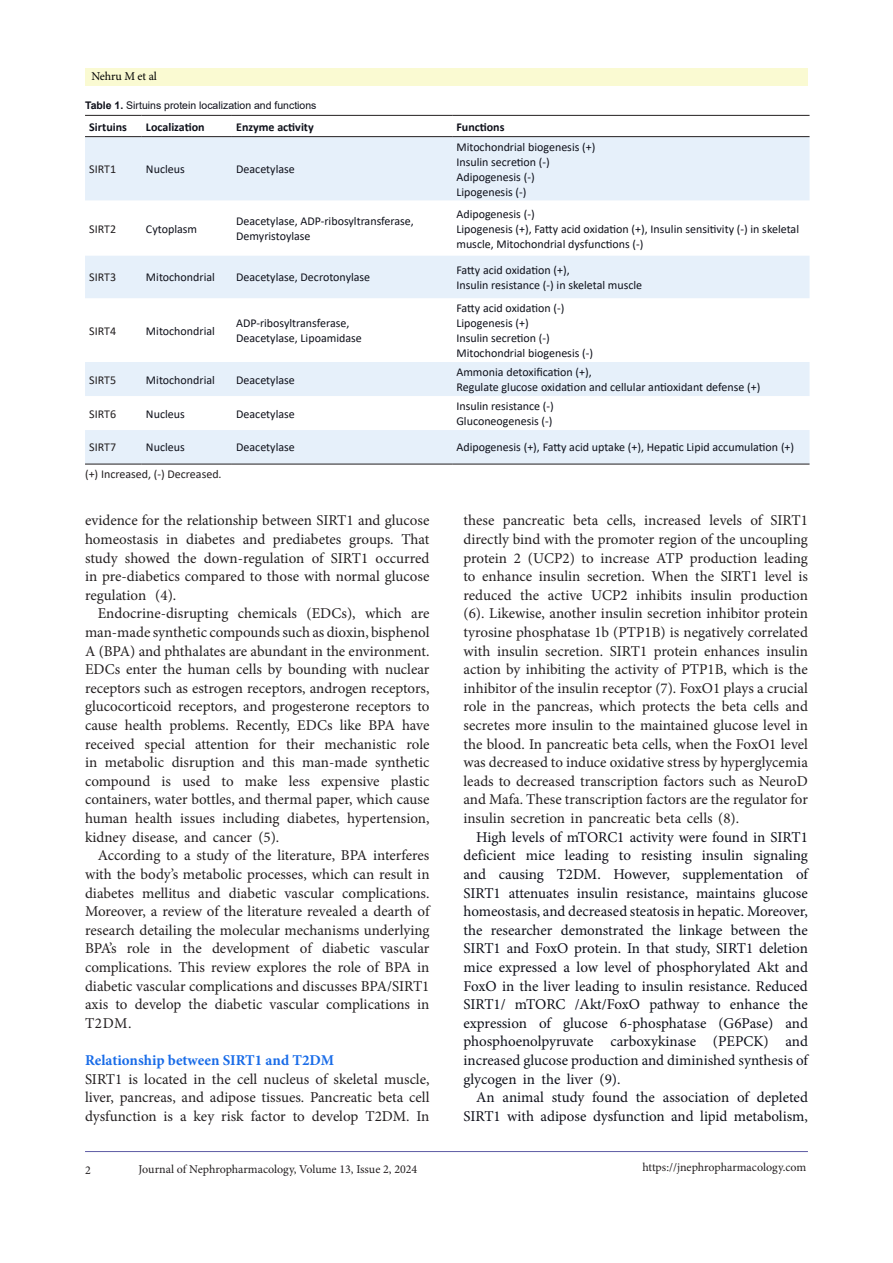
<style>
.page{position:relative;width:893px;height:1263px;background:#fff}
.page>*{position:absolute;margin:0;border:0;box-sizing:border-box;transform-origin:0 0}
.t1{font:15px/18.6px "Minion Pro";color:#231f20;text-align:justify}
.Normal__Web{font:15px/18.6px "Minion Pro";color:#0e101a;text-align:justify}
.t2{font:700 15px "Minion Pro";letter-spacing:-.005em;color:#196ce8}
.Normal__Web-2{font:12px/15px "Calibri";color:#0e101a}
.t3{font:12px "Minion Pro";letter-spacing:-.005em;color:#231f20}
.Normal__Web-3{font:12px "Calibri";color:#231f20}
.Normal__Web-4{font:700 12px "Calibri";color:#0e101a}
.t4{font:12px "Minion Pro";letter-spacing:-.01em;color:#000001}
.Normal__Web-5{font:10.5px "Arial";color:#0e101a}
.s1{font-weight:700}
</style>
<div class="page">
<hr style="left:85px;top:1151px;width:723px;height:1px;background:#5e5ca5">
<div style="left:85px;top:68px;width:723px;height:17px;background:#fafad2"></div>
<svg style="left:85px;top:137px;width:724px;height:327px;fill:#e6f0fa"></svg>
<hr style="left:85px;top:115px;width:57px;height:1px;background:#231f20">
<hr style="left:142px;top:115px;width:90px;height:1px;background:#231f20">
<hr style="left:232px;top:115px;width:220px;height:1px;background:#231f20">
<hr style="left:452px;top:115px;width:357px;height:1px;background:#231f20">
<hr style="left:85px;top:136px;width:57px;height:1px;background:#231f20">
<hr style="left:142px;top:136px;width:90px;height:1px;background:#231f20">
<hr style="left:232px;top:136px;width:220px;height:1px;background:#231f20">
<hr style="left:452px;top:136px;width:357px;height:1px;background:#231f20">
<hr style="left:85px;top:464px;width:57px;height:1px;background:#231f20">
<hr style="left:142px;top:464px;width:90px;height:1px;background:#231f20">
<hr style="left:232px;top:464px;width:220px;height:1px;background:#231f20">
<hr style="left:452px;top:464px;width:357px;height:1px;background:#231f20">
<p class="t4" style="left:91px;top:68px;width:67px">Nehru M et al</p>
<p class="Normal__Web-5" style="left:85px;top:98px;width:233px"><span class="s1">Table 1.</span> Sirtuins protein localization and functions</p>
<p class="Normal__Web-4" style="left:89px;top:118px;width:39px">Sirtuins</p>
<p class="Normal__Web-4" style="left:146px;top:118px;width:60px">Localization</p>
<p class="Normal__Web-4" style="left:236px;top:118px;width:79px">Enzyme activity</p>
<p class="Normal__Web-4" style="left:456px;top:118px;width:50px">Functions</p>
<p class="Normal__Web-3" style="left:89px;top:161px;width:28px">SIRT1</p>
<p class="Normal__Web-2" style="left:146px;top:161px;width:40px">Nucleus</p>
<p class="Normal__Web-2" style="left:236px;top:161px;width:60px">Deacetylase</p>
<p class="Normal__Web-2" style="left:456px;top:139px;width:140px">Mitochondrial biogenesis (+)</p>
<p class="Normal__Web-2" style="left:456px;top:154px;width:95px">Insulin secretion (-)</p>
<p class="Normal__Web-2" style="left:456px;top:169px;width:80px">Adipogenesis (-)</p>
<p class="Normal__Web-2" style="left:456px;top:184px;width:72px">Lipogenesis (-)</p>
<p class="Normal__Web-3" style="left:89px;top:220px;width:28px">SIRT2</p>
<p class="Normal__Web-2" style="left:146px;top:221px;width:53px">Cytoplasm</p>
<p class="Normal__Web-2" style="left:236px;top:213px;width:179px">Deacetylase, ADP-ribosyltransferase,</p>
<p class="Normal__Web-2" style="left:236px;top:228px;width:76px">Demyristoylase</p>
<p class="Normal__Web-3" style="left:89px;top:269px;width:28px">SIRT3</p>
<p class="Normal__Web-2" style="left:146px;top:270px;width:70px">Mitochondrial</p>
<p class="Normal__Web-2" style="left:236px;top:270px;width:136px">Deacetylase, Decrotonylase</p>
<p class="Normal__Web-3" style="left:89px;top:322px;width:28px">SIRT4</p>
<p class="Normal__Web-2" style="left:146px;top:323px;width:70px">Mitochondrial</p>
<p class="Normal__Web-2" style="left:236px;top:315px;width:115px">ADP-ribosyltransferase,</p>
<p class="Normal__Web-2" style="left:236px;top:330px;width:127px">Deacetylase, Lipoamidase</p>
<p class="Normal__Web-3" style="left:89px;top:371px;width:28px">SIRT5</p>
<p class="Normal__Web-2" style="left:146px;top:372px;width:70px">Mitochondrial</p>
<p class="Normal__Web-2" style="left:236px;top:372px;width:60px">Deacetylase</p>
<p class="Normal__Web-3" style="left:89px;top:405px;width:28px">SIRT6</p>
<p class="Normal__Web-2" style="left:146px;top:406px;width:40px">Nucleus</p>
<p class="Normal__Web-2" style="left:236px;top:406px;width:60px">Deacetylase</p>
<p class="Normal__Web-2" style="left:456px;top:206px;width:80px">Adipogenesis (-)</p>
<p class="Normal__Web-2" style="left:456px;top:221px;width:344px">Lipogenesis (+), Fatty acid oxidation (+), Insulin sensitivity (-) in skeletal muscle, Mitochondrial dysfunctions (-)</p>
<p class="Normal__Web-2" style="left:456px;top:262px;width:115px">Fatty acid oxidation (+),</p>
<p class="Normal__Web-2" style="left:456px;top:277px;width:187px">Insulin resistance (-) in skeletal muscle</p>
<p class="Normal__Web-2" style="left:456px;top:300px;width:110px">Fatty acid oxidation (-)</p>
<p class="Normal__Web-2" style="left:456px;top:315px;width:74px">Lipogenesis (+)</p>
<p class="Normal__Web-2" style="left:456px;top:330px;width:95px">Insulin secretion (-)</p>
<p class="Normal__Web-2" style="left:456px;top:345px;width:138px">Mitochondrial biogenesis (-)</p>
<p class="Normal__Web-2" style="left:456px;top:364px;width:137px">Ammonia detoxification (+),</p>
<p class="Normal__Web-2" style="left:456px;top:379px;width:306px">Regulate glucose oxidation and cellular antioxidant defense (+)</p>
<p class="Normal__Web-2" style="left:456px;top:398px;width:99px">Insulin resistance (-)</p>
<p class="Normal__Web-2" style="left:456px;top:413px;width:98px">Gluconeogenesis (-)</p>
<p class="Normal__Web-3" style="left:89px;top:439px;width:28px">SIRT7</p>
<p class="Normal__Web-2" style="left:146px;top:440px;width:40px">Nucleus</p>
<p class="Normal__Web-2" style="left:236px;top:440px;width:60px">Deacetylase</p>
<p class="Normal__Web-2" style="left:456px;top:440px;width:339px">Adipogenesis (+), Fatty acid uptake (+), Hepatic Lipid accumulation (+)</p>
<p class="Normal__Web-3" style="left:85px;top:465px;width:138px">(+) Increased, (-) Decreased.</p>
<p class="t1" style="left:85px;top:511px;width:346px">evidence for the relationship between SIRT1 and glucose homeostasis in diabetes and prediabetes groups. That study showed the down-regulation of SIRT1 occurred in pre-diabetics compared to those with normal glucose regulation (4).</p>
<p class="t1" style="left:85px;top:604px;width:346px;text-indent:13px">Endocrine-disrupting chemicals (EDCs), which are man-made synthetic compounds such as dioxin, bisphenol A (BPA) and phthalates are abundant in the environment.<br>EDCs enter the human cells by bounding with nuclear receptors such as estrogen receptors, androgen receptors, glucocorticoid receptors, and progesterone receptors to cause health problems. Recently, EDCs like BPA have received special attention for their mechanistic role in metabolic disruption and this man-made synthetic compound is used to make less expensive plastic containers, water bottles, and thermal paper, which cause human health issues including diabetes, hypertension, kidney disease, and cancer (5).</p>
<p class="t1" style="left:85px;top:846px;width:346px;text-indent:13px">According to a study of the literature, BPA interferes with the body’s metabolic processes, which can result in diabetes mellitus and diabetic vascular complications.<br>Moreover, a review of the literature revealed a dearth of research detailing the molecular mechanisms underlying BPA’s role in the development of diabetic vascular complications. This review explores the role of BPA in diabetic vascular complications and discusses BPA/SIRT1 axis to develop the diabetic vascular complications in T2DM.</p>
<p class="t2" style="left:85px;top:1049px;width:251px">Relationship between SIRT1 and T2DM</p>
<p class="t1" style="left:85px;top:1069px;width:346px">SIRT1 is located in the cell nucleus of skeletal muscle, liver, pancreas, and adipose tissues. Pancreatic beta cell dysfunction is a key risk factor to develop T2DM. In</p>
<p class="t1" style="left:463px;top:511px;width:346px">these pancreatic beta cells, increased levels of SIRT1 directly bind with the promoter region of the uncoupling protein 2 (UCP2) to increase ATP production leading to enhance insulin secretion. When the SIRT1 level is reduced the active UCP2 inhibits insulin production (6). Likewise, another insulin secretion inhibitor protein tyrosine phosphatase 1b (PTP1B) is negatively correlated with insulin secretion. SIRT1 protein enhances insulin action by inhibiting the activity of PTP1B, which is the inhibitor of the insulin receptor (7). FoxO1 plays a crucial role in the pancreas, which protects the beta cells and secretes more insulin to the maintained glucose level in the blood. In pancreatic beta cells, when the FoxO1 level was decreased to induce oxidative stress by hyperglycemia leads to decreased transcription factors such as NeuroD and Mafa. These transcription factors are the regulator for insulin secretion in pancreatic beta cells (8).</p>
<p class="Normal__Web" style="left:463px;top:828px;width:346px;text-indent:13px">High levels of mTORC1 activity were found in SIRT1 deficient mice leading to resisting insulin signaling and causing T2DM. However, supplementation of SIRT1 attenuates insulin resistance, maintains glucose homeostasis, and decreased steatosis in hepatic. Moreover, the researcher demonstrated the linkage between the SIRT1 and FoxO protein. In that study, SIRT1 deletion mice expressed a low level of phosphorylated Akt and FoxO in the liver leading to insulin resistance. Reduced SIRT1/ mTORC /Akt/FoxO pathway to enhance the expression of glucose 6-phosphatase (G6Pase) and phosphoenolpyruvate carboxykinase (PEPCK) and increased glucose production and diminished synthesis of glycogen in the liver (9).</p>
<p class="Normal__Web" style="left:463px;top:1088px;width:346px;text-align:right">An animal study found the association of depleted<br>SIRT1 with adipose dysfunction and lipid metabolism,</p>
<p class="t3" style="left:85px;top:1162px;width:7px">2</p>
<p class="t3" style="left:139px;top:1161px;width:280px">Journal of Nephropharmacology, Volume 13, Issue 2, 2024</p>
<p class="t3" style="left:642px;top:1159px;width:165px">https://jnephropharmacology.com</p>
</div>
